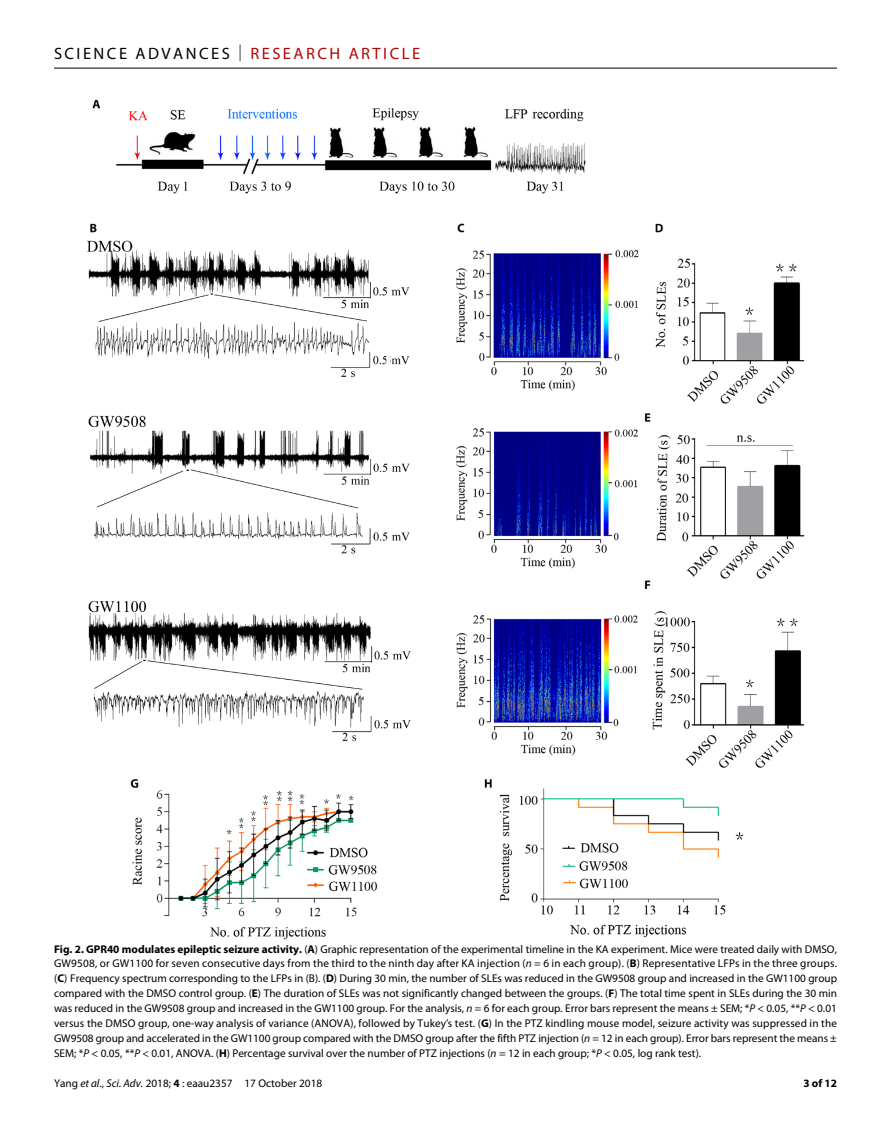
<style>
.page{position:relative;width:891px;height:1134px;background:#fff}
.page>*{position:absolute;margin:0;border:0;box-sizing:border-box;transform-origin:0 0}
.t1{font:16.5px "Myriad Pro";letter-spacing:.15em;color:#000}
.t2{font:11.25px/15px "Myriad Pro";color:#000;text-align:justify}
.t3{font:700 11.25px "Myriad Pro";color:#000}
.s1{font-weight:300}
.s2{color:#b10508}
.s3{font-weight:700}
.s4{font-style:italic}
</style>
<div class="page">
<hr style="left:54px;top:68px;width:783px;height:1px;background:#000">
<img style="left:87px;top:99px;width:717px;height:841px">
<h1 class="t1" style="left:54px;top:40px;width:368px">SCIENCE ADVANCES <span class="s1">|</span> <span class="s2">RESEARCH ARTICLE</span></h1>
<p class="t2" style="left:54px;top:941px;width:785px"><span class="s3">Fig. 2. GPR40 modulates epileptic seizure activity.</span> (<span class="s3">A</span>) Graphic representation of the experimental timeline in the KA experiment. Mice were treated daily with DMSO, GW9508, or GW1100 for seven consecutive days from the third to the ninth day after KA injection (<span class="s4">n</span> = 6 in each group). (<span class="s3">B</span>) Representative LFPs in the three groups. (<span class="s3">C</span>) Frequency spectrum corresponding to the LFPs in (B). (<span class="s3">D</span>) During 30 min, the number of SLEs was reduced in the GW9508 group and increased in the GW1100 group compared with the DMSO control group. (<span class="s3">E</span>) The duration of SLEs was not significantly changed between the groups. (<span class="s3">F</span>) The total time spent in SLEs during the 30 min was reduced in the GW9508 group and increased in the GW1100 group. For the analysis, <span class="s4">n</span> = 6 for each group. Error bars represent the means ± SEM; *<span class="s4">P</span> &lt; 0.05, **<span class="s4">P</span> &lt; 0.01 versus the DMSO group, one-way analysis of variance (ANOVA), followed by Tukey’s test. (<span class="s3">G</span>) In the PTZ kindling mouse model, seizure activity was suppressed in the GW9508 group and accelerated in the GW1100 group compared with the DMSO group after the fifth PTZ injection (<span class="s4">n</span> = 12 in each group). Error bars represent the means ± SEM; *<span class="s4">P</span> &lt; 0.05, **<span class="s4">P</span> &lt; 0.01, ANOVA. (<span class="s3">H</span>) Percentage survival over the number of PTZ injections (<span class="s4">n</span> = 12 in each group; *<span class="s4">P</span> &lt; 0.05, log rank test).</p>
<p class="t2" style="left:54px;top:1076px;width:270px">Yang <span class="s4">et al</span>., <span class="s4">Sci. Adv.</span> 2018; <span class="s3">4</span> : eaau2357 17 October 2018</p>
<p class="t3" style="left:803px;top:1074px;width:35px">3 of 12</p>
</div>
